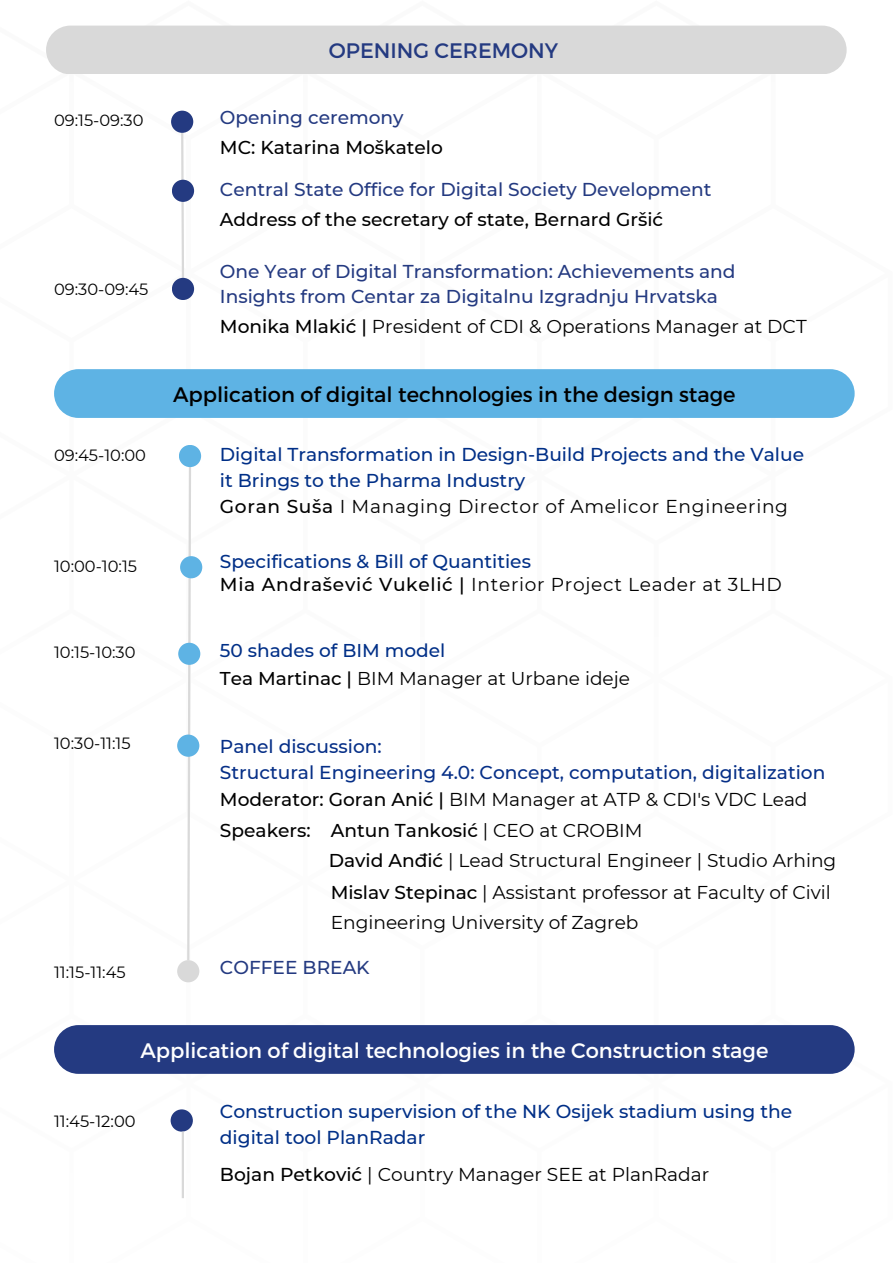
<style>
.page{position:relative;width:893px;height:1264px;background:#fff}
.page>*{position:absolute;margin:0;border:0;box-sizing:border-box;transform-origin:0 0}
.t1{font:21px "Montserrat";color:#fff}
.t2{font:21px "Montserrat";color:#000}
.t3{font:21px "Montserrat";color:#243a81}
.t4{font:18.6px/30.3px "Montserrat";color:#000}
.t5{font:500 18.6px/25.8px "Montserrat";color:#002f87}
.t6{font:500 18.6px/25.8px "Montserrat";color:#243a81}
.t7{font:500 18.6px "Montserrat";color:#000}
.t8{font:18.6px "Montserrat";letter-spacing:.035em;color:#000}
.t9{font:500 18.6px "Montserrat";color:#062f87}
.t10{font:18.45px "Montserrat";color:#000}
.t11{font:500 18.45px "Montserrat";color:#002f87}
.t12{font:16.2px "Montserrat";color:#000}
.s1{font-weight:500}
.s2{font-weight:400}
</style>
<div class="page">
<svg style="left:186px;top:466px;width:6px;height:495px"></svg>
<div style="left:46px;top:26px;width:800px;height:48px;background:#d9d9d9;border-radius:24px"></div>
<svg style="left:181px;top:133px;width:4px;height:145px"></svg>
<div style="left:171px;top:111px;width:22px;height:22px;background:#243a81;border-radius:50%"></div>
<div style="left:172px;top:278px;width:22px;height:22px;background:#243a81;border-radius:50%"></div>
<div style="left:54px;top:369px;width:800px;height:49px;background:#5eb3e4;border-radius:24px"></div>
<div style="left:179px;top:445px;width:22px;height:22px;background:#5eb3e4;border-radius:50%"></div>
<div style="left:177px;top:734px;width:22px;height:22px;background:#5eb3e4;border-radius:50%"></div>
<div style="left:177px;top:960px;width:22px;height:22px;background:#d9d9d9;border-radius:50%"></div>
<div style="left:54px;top:1025px;width:800px;height:48px;background:#243a81;border-radius:24px"></div>
<div style="left:171px;top:1109px;width:22px;height:22px;background:#243a81;border-radius:50%"></div>
<div style="left:172px;top:180px;width:22px;height:22px;background:#243a81;border-radius:50%"></div>
<div style="left:180px;top:556px;width:22px;height:22px;background:#5eb3e4;border-radius:50%"></div>
<div style="left:178px;top:642px;width:22px;height:23px;background:#5eb3e4;border-radius:50%"></div>
<hr style="left:182px;top:1131px;width:2px;height:67px;background:#d9d9d9">
<p class="t12" style="left:54px;top:110px;width:91px">09:15-09:30</p>
<p class="t12" style="left:54px;top:279px;width:96px">09:30-09:45</p>
<p class="t12" style="left:54px;top:445px;width:93px">09:45-10:00</p>
<p class="t3" style="left:329px;top:37px;width:231px">OPENING CEREMONY</p>
<p class="t6" style="left:220px;top:104px;width:185px">Opening ceremony</p>
<p class="t7" style="left:220px;top:136px;width:224px">MC: Katarina Moškatelo</p>
<p class="t6" style="left:220px;top:176px;width:493px">Central State Office for Digital Society Development</p>
<p class="t7" style="left:220px;top:208px;width:445px">Address of the secretary of state, Bernard Gršić</p>
<p class="t6" style="left:220px;top:258px;width:517px">One Year of Digital Transformation: Achievements and<br>Insights from Centar za Digitalnu Izgradnju Hrvatska</p>
<p class="t4" style="left:220px;top:311px;width:588px"><span class="s1">Monika Mlakić |</span> President of CDI &amp; Operations Manager at DCT</p>
<p class="t2" style="left:173px;top:380px;width:564px">Application of digital technologies in the design stage</p>
<p class="t5" style="left:220px;top:441px;width:585px">Digital Transformation in Design-Build Projects and the Value it Brings to the Pharma Industry</p>
<p class="t8" style="left:220px;top:495px;width:569px"><span class="s1">Goran Suša</span> I Managing Director of Amelicor Engineering</p>
<p class="t12" style="left:54px;top:557px;width:85px">10:00-10:15</p>
<p class="t5" style="left:220px;top:548px;width:312px">Specifications &amp; Bill of Quantities</p>
<p class="t8" style="left:220px;top:573px;width:563px"><span class="s1">Mia Andrašević Vukelić |</span> Interior Project Leader at 3LHD</p>
<p class="t12" style="left:54px;top:642px;width:83px">10:15-10:30</p>
<p class="t11" style="left:220px;top:639px;width:227px">50 shades of BIM model</p>
<p class="t12" style="left:54px;top:732px;width:78px">10:30-11:15</p>
<p class="t12" style="left:54px;top:962px;width:73px">11:15-11:45</p>
<p class="t10" style="left:220px;top:667px;width:411px"><span class="s1">Tea Martinac |</span> BIM Manager at Urbane ideje</p>
<p class="t9" style="left:220px;top:734px;width:163px">Panel discussion:</p>
<p class="t9" style="left:220px;top:760px;width:607px">Structural Engineering 4.0: Concept, computation, digitalization</p>
<p class="t4" style="left:220px;top:784px;width:589px"><span class="s1">Moderator: Goran Anić |</span> BIM Manager at ATP &amp; CDI's VDC Lead</p>
<p class="t7" style="left:220px;top:818px;width:92px">Speakers:</p>
<p class="t7" style="left:331px;top:818px;width:313px">Antun Tankosić <span class="s2">| CEO at CROBIM</span></p>
<p class="t4" style="left:329px;top:845px;width:509px"><span class="s1">David Anđić</span> | Lead Structural Engineer | Studio Arhing</p>
<p class="t4" style="left:331px;top:877px;width:501px"><span class="s1">Mislav Stepinac</span> | Assistant professor at Faculty of Civil<br>Engineering University of Zagreb</p>
<p class="t6" style="left:220px;top:954px;width:151px">COFFEE BREAK</p>
<p class="t1" style="left:140px;top:1036px;width:629px">Application of digital technologies in the Construction stage</p>
<p class="t12" style="left:54px;top:1111px;width:83px">11:45-12:00</p>
<p class="t5" style="left:220px;top:1098px;width:573px">Construction supervision of the NK Osijek stadium using the digital tool PlanRadar</p>
<p class="t4" style="left:220px;top:1159px;width:491px"><span class="s1">Bojan Petković</span> | Country Manager SEE at PlanRadar</p>
</div>
